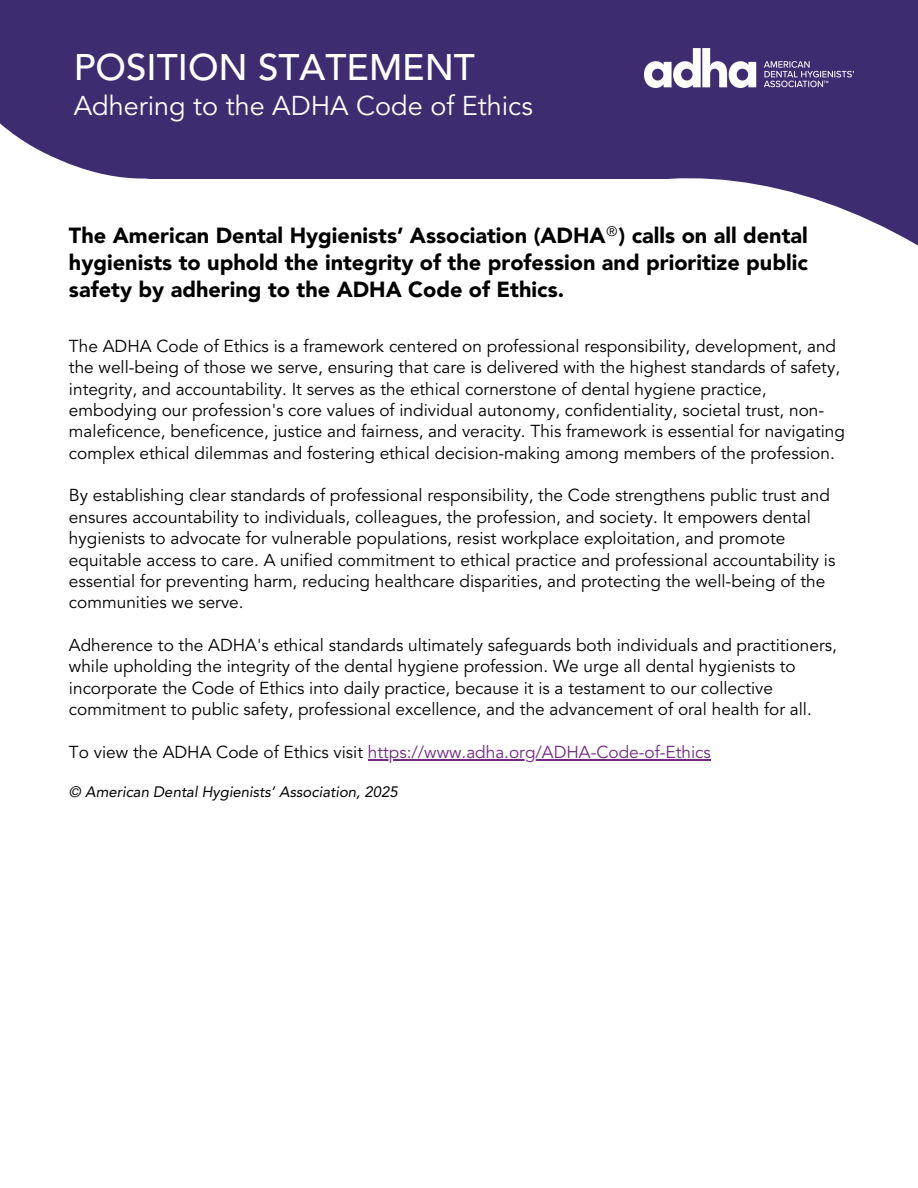
<style>
.page{position:relative;width:918px;height:1188px;background:#fff}
.page>*{position:absolute;margin:0;border:0;box-sizing:border-box;transform-origin:0 0}
.t1{font:500 36.75px "Avenir LT Std";color:#fff}
.t2{font:27px "Avenir LT Std";color:#fff}
.t3{font:900 21.75px/27px "Avenir LT Std";color:#000;text-align:justify}
.t4{font:17.25px/21.3px "Avenir LT Std";color:#000}
.t5{font:17.25px "Avenir LT Std";color:#712980}
.t6{font:italic 15px "Avenir LT Std";color:#000}
.t7{font:13.65px "Avenir LT Std";color:#000}
.s1{color:#000}
</style>
<div class="page">
<svg style="left:474px;top:0;width:444px;height:246px;fill:#3e2c70"></svg>
<div style="left:343px;top:0;width:131px;height:179px;background:#3e2c70"></div>
<div style="left:0;top:0;width:343px;height:179px;background:#3e2c70"></div>
<img style="left:645px;top:49px;width:209px;height:39px">
<hr style="left:368px;top:759px;width:343px;height:1px;background:#712980">
<p class="t1" style="left:74px;top:52px;width:403px">POSITION STATEMENT</p>
<p class="t2" style="left:74px;top:95px;width:461px">Adhering to the ADHA Code of Ethics</p>
<p class="t7" style="left:607px;top:226px;width:12px">®</p>
<h3 class="t3" style="left:69px;top:224px;width:740px">The American Dental Hygienists’ Association (ADHA ) calls on all dental hygienists to uphold the integrity of the profession and prioritize public safety by adhering to the ADHA Code of Ethics.</h3>
<p class="t4" style="left:69px;top:337px;width:778px">The ADHA Code of Ethics is a framework centered on professional responsibility, development, and the well-being of those we serve, ensuring that care is delivered with the highest standards of safety, integrity, and accountability. It serves as the ethical cornerstone of dental hygiene practice, embodying our profession's core values of individual autonomy, confidentiality, societal trust, non&shy;maleficence, beneficence, justice and fairness, and veracity. This framework is essential for navigating complex ethical dilemmas and fostering ethical decision-making among members of the profession.</p>
<p class="t4" style="left:69px;top:486px;width:768px">By establishing clear standards of professional responsibility, the Code strengthens public trust and ensures accountability to individuals, colleagues, the profession, and society. It empowers dental hygienists to advocate for vulnerable populations, resist workplace exploitation, and promote equitable access to care. A unified commitment to ethical practice and professional accountability is essential for preventing harm, reducing healthcare disparities, and protecting the well-being of the communities we serve.</p>
<h1 class="t4" style="left:69px;top:636px;width:769px">Adherence to the ADHA's ethical standards ultimately safeguards both individuals and practitioners, while upholding the integrity of the dental hygiene profession. We urge all dental hygienists to incorporate the Code of Ethics into daily practice, because it is a testament to our collective commitment to public safety, professional excellence, and the advancement of oral health for all.</h1>
<p class="t5" style="left:69px;top:745px;width:643px"><span class="s1">To view the ADHA Code of Ethics visit</span> https://www.adha.org/ADHA-Code-of-Ethics</p>
<h2 class="t6" style="left:69px;top:786px;width:330px">© American Dental Hygienists’ Association, 2025</h2>
</div>
